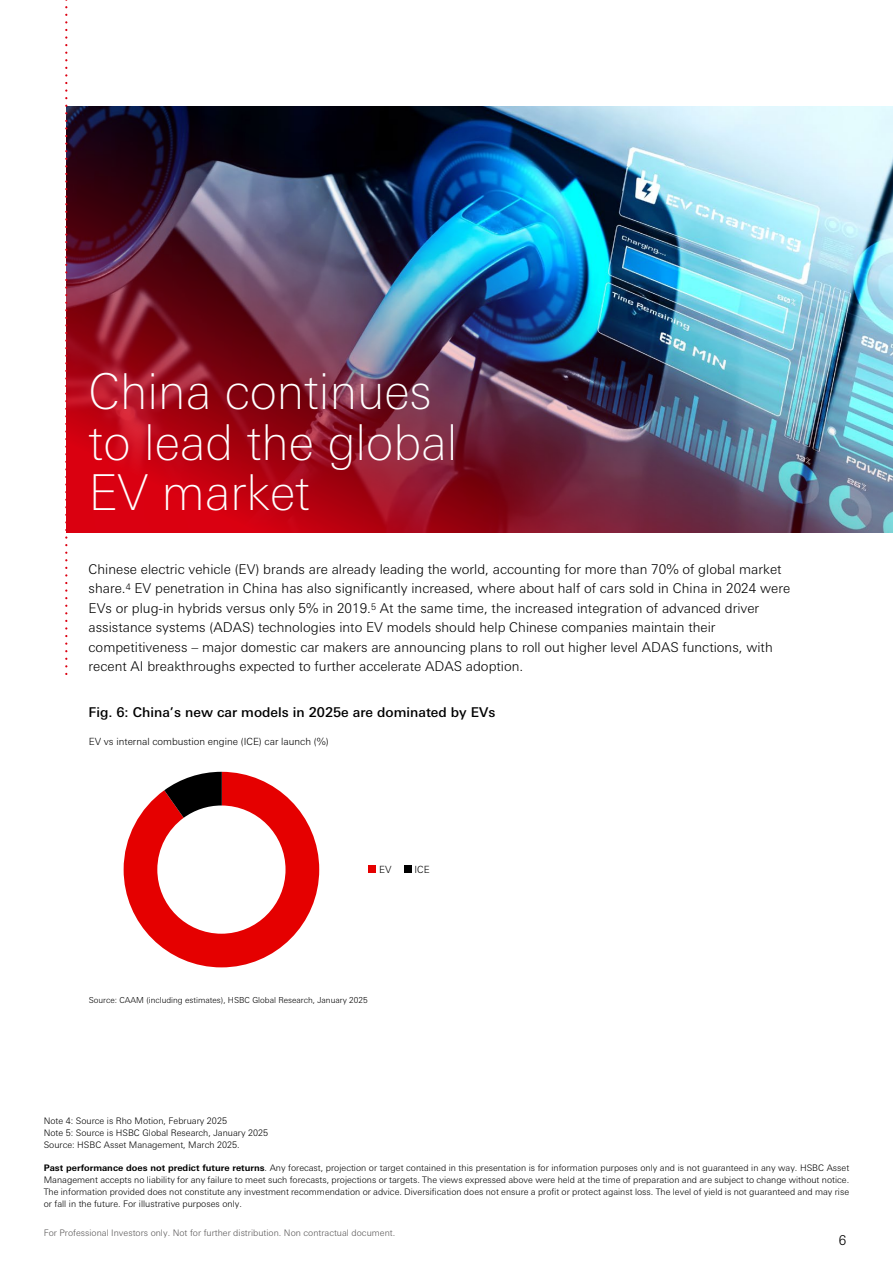
<style>
.page{position:relative;width:893px;height:1263px;background:#fff}
.page>*{position:absolute;margin:0;border:0;box-sizing:border-box;transform-origin:0 0}
.t1{font:100 49.5px/50.4px "Univers Nextfor HSBC";color:#fff}
.t2{font:300 13.5px/19.5px "Univers Nextfor HSBC";color:#000}
.t3{font:500 13.5px "Univers Nextfor HSBC";color:#000}
.t4{font:300 9.9px "Univers Nextfor HSBC";color:#000}
.t5{font:300 9px/12px "Univers Nextfor HSBC";color:#000;text-align:justify}
.t6{font:300 9px "Univers Nextfor HSBC";color:#595757}
.t7{font:300 8.25px "Univers Nextfor HSBC";color:#000}
.s1{font-weight:700}
</style>
<div class="page">
<div style="left:369px;top:865px;width:7px;height:8px;background:#e50000"></div>
<div style="left:404px;top:865px;width:7px;height:8px;background:#000"></div>
<svg style="left:124px;top:772px;width:195px;height:195px"></svg>
<img style="left:67px;top:107px;width:826px;height:426px">
<svg style="left:65px;top:0;width:2px;height:674px"></svg>
<h1 class="t1" style="left:89px;top:363px;width:370px">China continues to lead the global<br>EV market</h1>
<p class="t2" style="left:89px;top:558px;width:703px">Chinese electric vehicle (EV) brands are already leading the world, accounting for more than 70% of global market share.<sup>4</sup> EV penetration in China has also significantly increased, where about half of cars sold in China in 2024 were EVs or plug-in hybrids versus only 5% in 2019.<sup>5</sup> At the same time, the increased integration of advanced driver assistance systems (ADAS) technologies into EV models should help Chinese companies maintain their competitiveness – major domestic car makers are announcing plans to roll out higher level ADAS functions, with recent AI breakthroughs expected to further accelerate ADAS adoption.</p>
<h2 class="t3" style="left:89px;top:702px;width:408px">Fig. 6: China’s new car models in 2025e are dominated by EVs</h2>
<p class="t4" style="left:89px;top:734px;width:242px">EV vs internal combustion engine (ICE) car launch (%)</p>
<p class="t4" style="left:379px;top:862px;width:14px">EV</p>
<p class="t4" style="left:415px;top:862px;width:17px">ICE</p>
<p class="t7" style="left:89px;top:995px;width:280px">Source: CAAM (including estimates), HSBC Global Research, January 2025</p>
<p class="t5" style="left:44px;top:1115px;width:226px;text-align:left">Note 4: Source is Rho Motion, February 2025<br>Note 5: Source is HSBC Global Research, January 2025<br>Source: HSBC Asset Management, March 2025.</p>
<p class="t5" style="left:44px;top:1161px;width:807px"><span class="s1">Past performance does not predict future returns</span>. Any forecast, projection or target contained in this presentation is for information purposes only and is not guaranteed in any way. HSBC Asset Management accepts no liability for any failure to meet such forecasts, projections or targets. The views expressed above were held at the time of preparation and are subject to change without notice.<br>The information provided does not constitute any investment recommendation or advice. Diversification does not ensure a profit or protect against loss. The level of yield is not guaranteed and may rise or fall in the future. For illustrative purposes only.</p>
<p class="t6" style="left:44px;top:1226px;width:353px">For Professional Investors only. Not for further distribution. Non contractual document.</p>
<h2 class="t2" style="left:839px;top:1229px;width:9px">6</h2>
</div>
